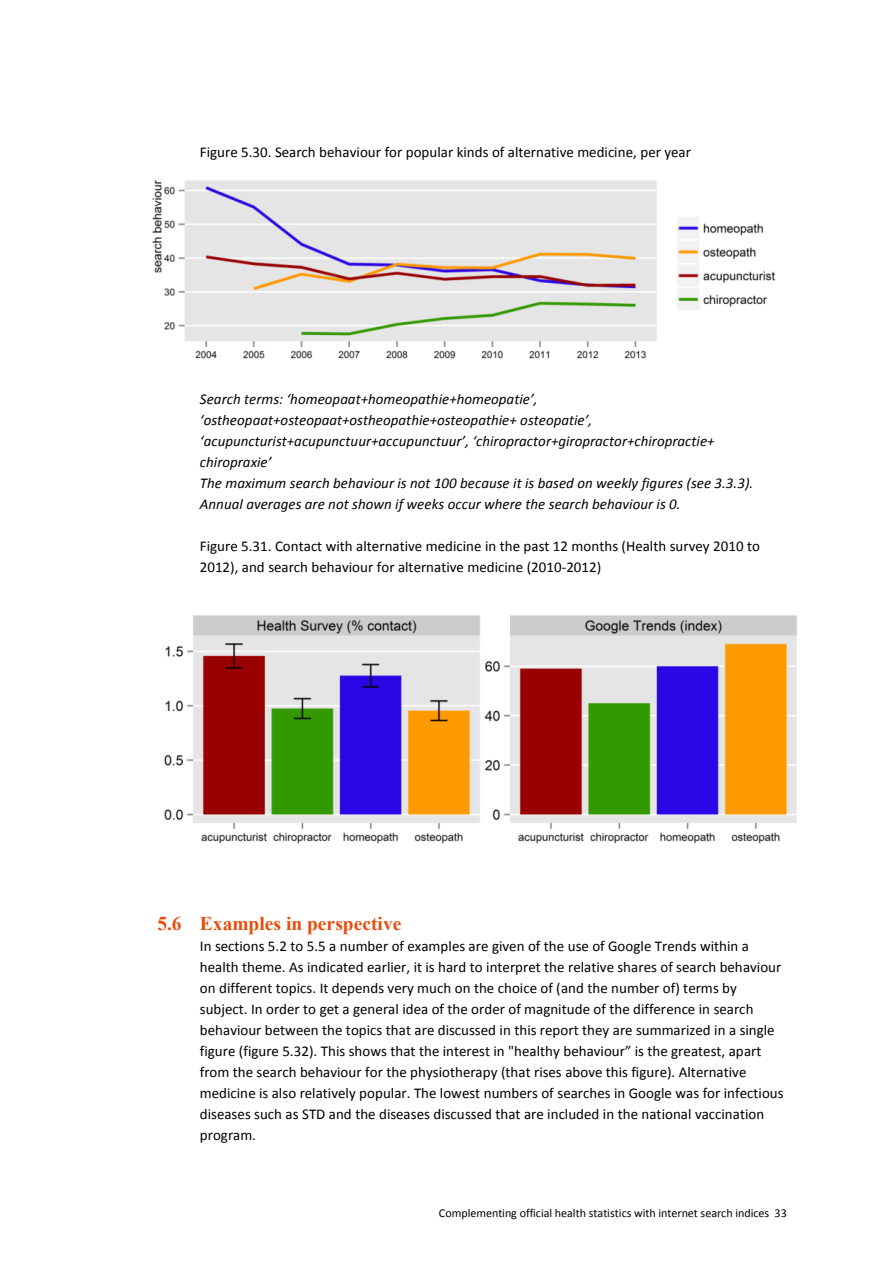
<style>
.page{position:relative;width:893px;height:1263px;background:#fff}
.page>*{position:absolute;margin:0;border:0;box-sizing:border-box;transform-origin:0 0}
.t1{font:700 19.5px "Times New Roman";color:#e94c0a}
.t2{font:15px/21px "+Calibri";color:#000}
.t3{font:italic 15px/21px "+Calibri";letter-spacing:.005em;color:#000}
.t4{font:12px "+Calibri";letter-spacing:-.005em;color:#000}
</style>
<div class="page">
<img style="left:152px;top:179px;width:624px;height:180px">
<img style="left:164px;top:615px;width:633px;height:229px">
<p class="t2" style="left:200px;top:143px;width:492px">Figure 5.30. Search behaviour for popular kinds of alternative medicine, per year</p>
<p class="t3" style="left:200px;top:389px;width:555px">Search terms: ‘homeopaat+homeopathie+homeopatie’, ‘ostheopaat+osteopaat+ostheopathie+osteopathie+ osteopatie’, ‘acupuncturist+acupunctuur+accupunctuur’, ‘chiropractor+giropractor+chiropractie+ chiropraxie’<br>The maximum search behaviour is not 100 because it is based on weekly figures (see 3.3.3).<br>Annual averages are not shown if weeks occur where the search behaviour is 0.</p>
<p class="t2" style="left:200px;top:537px;width:561px">Figure 5.31. Contact with alternative medicine in the past 12 months (Health survey 2010 to<br>2012), and search behaviour for alternative medicine (2010-2012)</p>
<h1 class="t1" style="left:157px;top:912px;width:245px">5.6 Examples in perspective</h1>
<p class="t2" style="left:200px;top:937px;width:585px">In sections 5.2 to 5.5 a number of examples are given of the use of Google Trends within a health theme. As indicated earlier, it is hard to interpret the relative shares of search behaviour on different topics. It depends very much on the choice of (and the number of) terms by subject. In order to get a general idea of the order of magnitude of the difference in search behaviour between the topics that are discussed in this report they are summarized in a single figure (figure 5.32). This shows that the interest in "healthy behaviour” is the greatest, apart from the search behaviour for the physiotherapy (that rises above this figure). Alternative medicine is also relatively popular. The lowest numbers of searches in Google was for infectious diseases such as STD and the diseases discussed that are included in the national vaccination program.</p>
<p class="t4" style="left:439px;top:1208px;width:349px">Complementing official health statistics with internet search indices 33</p>
</div>
